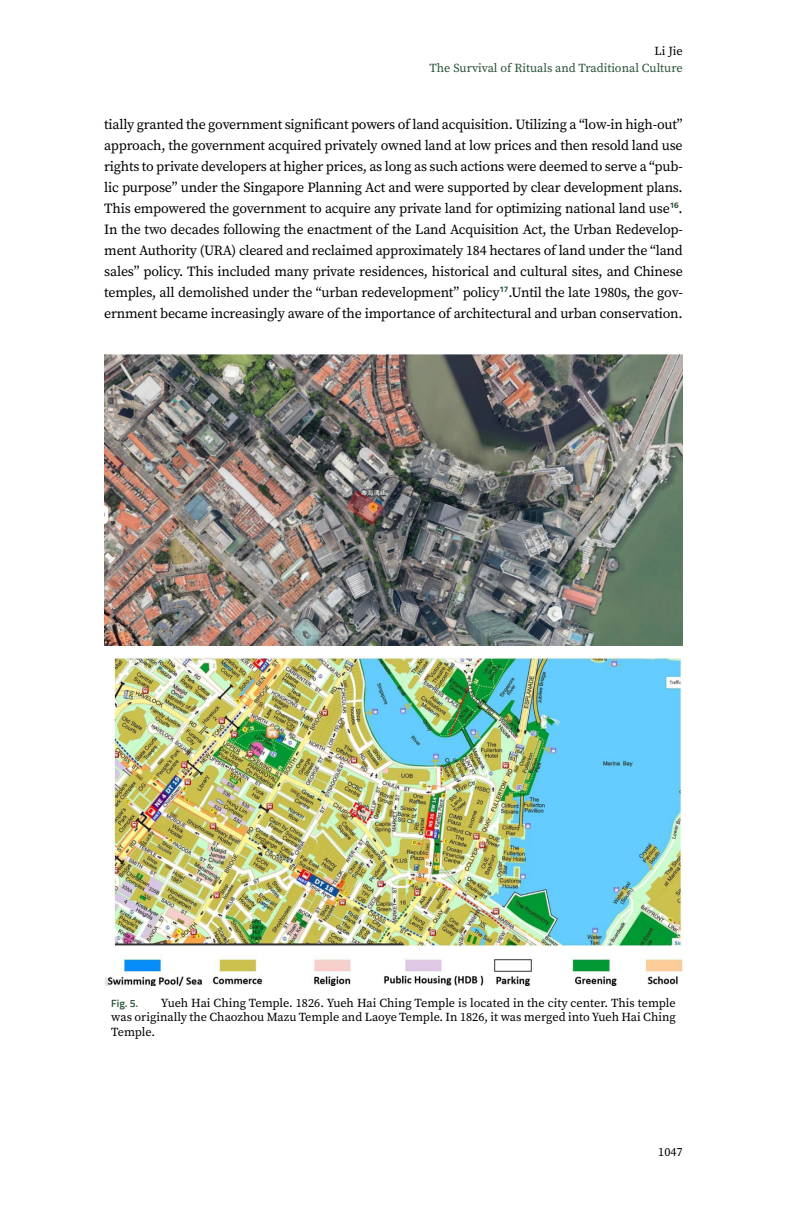
<style>
.page{position:relative;width:797px;height:1206px;background:#fff}
.page>*{position:absolute;margin:0;border:0;box-sizing:border-box;transform-origin:0 0}
.t1{font:14px/21px "Source Serif Pro";letter-spacing:-.015em;color:#000;text-align:justify}
.t2{font:12.25px/14.7px "Source Serif Pro";color:#000;text-align:justify}
.t3{font:12.25px "Source Serif Pro";color:#285136}
.t4{font:600 10.5px "Titillium Web";color:#285136}
</style>
<div class="page">
<img style="left:105px;top:658px;width:577px;height:327px">
<img style="left:104px;top:354px;width:578px;height:291px">
<p class="t2" style="left:654px;top:43px;width:30px">Li Jie</p>
<p class="t3" style="left:429px;top:60px;width:254px">The Survival of Rituals and Traditional Culture</p>
<p class="t1" style="left:104px;top:113px;width:579px">tially granted the government significant powers of land acquisition. Utilizing a “low-in high-out” approach, the government acquired privately owned land at low prices and then resold land use rights to private developers at higher prices, as long as such actions were deemed to serve a “pub&shy;lic purpose” under the Singapore Planning Act and were supported by clear development plans.<br>This empowered the government to acquire any private land for optimizing national land use<sup>16</sup>.<br>In the two decades following the enactment of the Land Acquisition Act, the Urban Redevelop&shy;ment Authority (URA) cleared and reclaimed approximately 184 hectares of land under the “land sales” policy. This included many private residences, historical and cultural sites, and Chinese temples, all demolished under the “urban redevelopment” policy<sup>17</sup>.Until the late 1980s, the gov&shy;ernment became increasingly aware of the importance of architectural and urban conservation.</p>
<p class="t2" style="left:111px;top:995px;width:565px;text-indent:50px">Yueh Hai Ching Temple. 1826. Yueh Hai Ching Temple is located in the city center. This temple was originally the Chaozhou Mazu Temple and Laoye Temple. In 1826, it was merged into Yueh Hai Ching Temple.</p>
<p class="t4" style="left:111px;top:995px;width:28px">Fig. 5.</p>
<p class="t2" style="left:658px;top:1144px;width:26px">1047</p>
</div>
